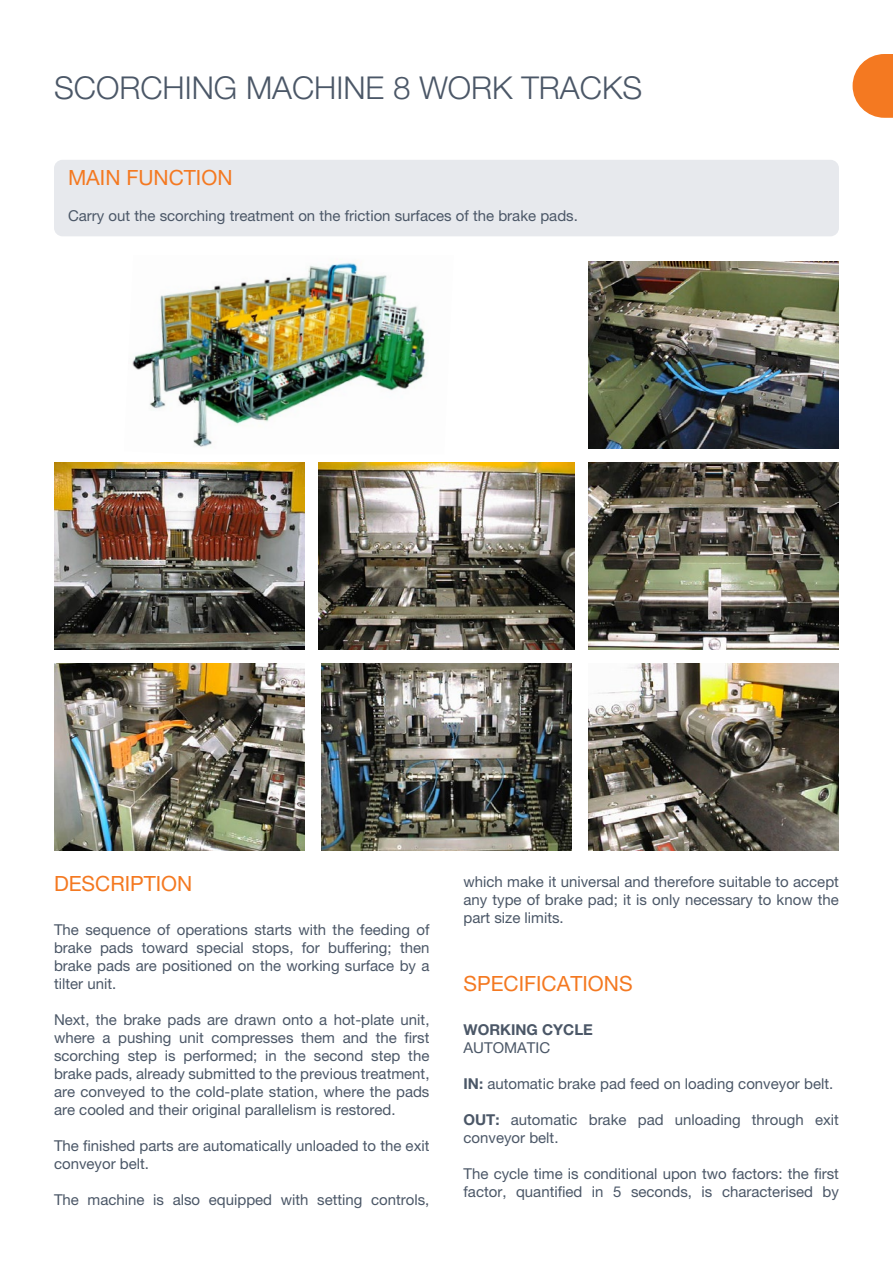
<style>
.page{position:relative;width:893px;height:1263px;background:#fff}
.page>*{position:absolute;margin:0;border:0;box-sizing:border-box;transform-origin:0 0}
.Stile_di_paragrafo_1{font:300 31.5px "Helvetica Neue LT Pro";color:#4b5767}
.Stile_di_paragrafo_1-2{font:21px "Helvetica Neue LT Pro";color:#f47921}
.t1{font:15px/18px "Helvetica Neue LT Pro";color:#4b5767;text-align:justify}
.t2{font:700 15px "Helvetica Neue LT Pro";color:#4b5767}
.s1{font-weight:700}
</style>
<div class="page">
<svg style="left:853px;top:54px;width:40px;height:64px"></svg>
<div style="left:54px;top:160px;width:785px;height:76px;background:#e7e9ed;border-radius:9px"></div>
<img style="left:54px;top:463px;width:251px;height:187px">
<img style="left:319px;top:463px;width:255px;height:187px">
<img style="left:54px;top:664px;width:251px;height:187px">
<img style="left:321px;top:664px;width:251px;height:187px">
<img style="left:588px;top:463px;width:251px;height:187px">
<img style="left:588px;top:664px;width:251px;height:187px">
<img style="left:132px;top:262px;width:294px;height:185px">
<img style="left:588px;top:262px;width:251px;height:187px">
<p class="Stile_di_paragrafo_1" style="left:54px;top:69px;width:590px">SCORCHING MACHINE 8 WORK TRACKS</p>
<p class="Stile_di_paragrafo_1-2" style="left:68px;top:165px;width:166px">MAIN FUNCTION</p>
<p class="t1" style="left:68px;top:207px;width:511px">Carry out the scorching treatment on the friction surfaces of the brake pads.</p>
<p class="Stile_di_paragrafo_1-2" style="left:54px;top:871px;width:140px">DESCRIPTION</p>
<p class="t1" style="left:54px;top:920px;width:377px">The sequence of operations starts with the feeding of brake pads toward special stops, for buffering; then brake pads are positioned on the working surface by a tilter unit.</p>
<p class="t1" style="left:54px;top:1010px;width:377px">Next, the brake pads are drawn onto a hot-plate unit, where a pushing unit compresses them and the first scorching step is performed; in the second step the brake pads, already submitted to the previous treatment, are conveyed to the cold-plate station, where the pads are cooled and their original parallelism is restored.</p>
<p class="t1" style="left:54px;top:1136px;width:377px">The finished parts are automatically unloaded to the exit conveyor belt.</p>
<p class="t1" style="left:54px;top:1190px;width:377px">The machine is also equipped with setting controls,</p>
<p class="t1" style="left:463px;top:872px;width:377px">which make it universal and therefore suitable to accept any type of brake pad; it is only necessary to know the part size limits.</p>
<p class="Stile_di_paragrafo_1-2" style="left:463px;top:971px;width:171px">SPECIFICATIONS</p>
<p class="t2" style="left:463px;top:1020px;width:131px">WORKING CYCLE</p>
<p class="t1" style="left:463px;top:1038px;width:88px">AUTOMATIC</p>
<p class="t1" style="left:463px;top:1074px;width:371px"><span class="s1">IN:</span> automatic brake pad feed on loading conveyor belt.</p>
<p class="t1" style="left:463px;top:1110px;width:377px"><span class="s1">OUT:</span> automatic brake pad unloading through exit conveyor belt.</p>
<p class="t1" style="left:463px;top:1164px;width:377px">The cycle time is conditional upon two factors: the first factor, quantified in 5 seconds, is characterised by</p>
</div>
